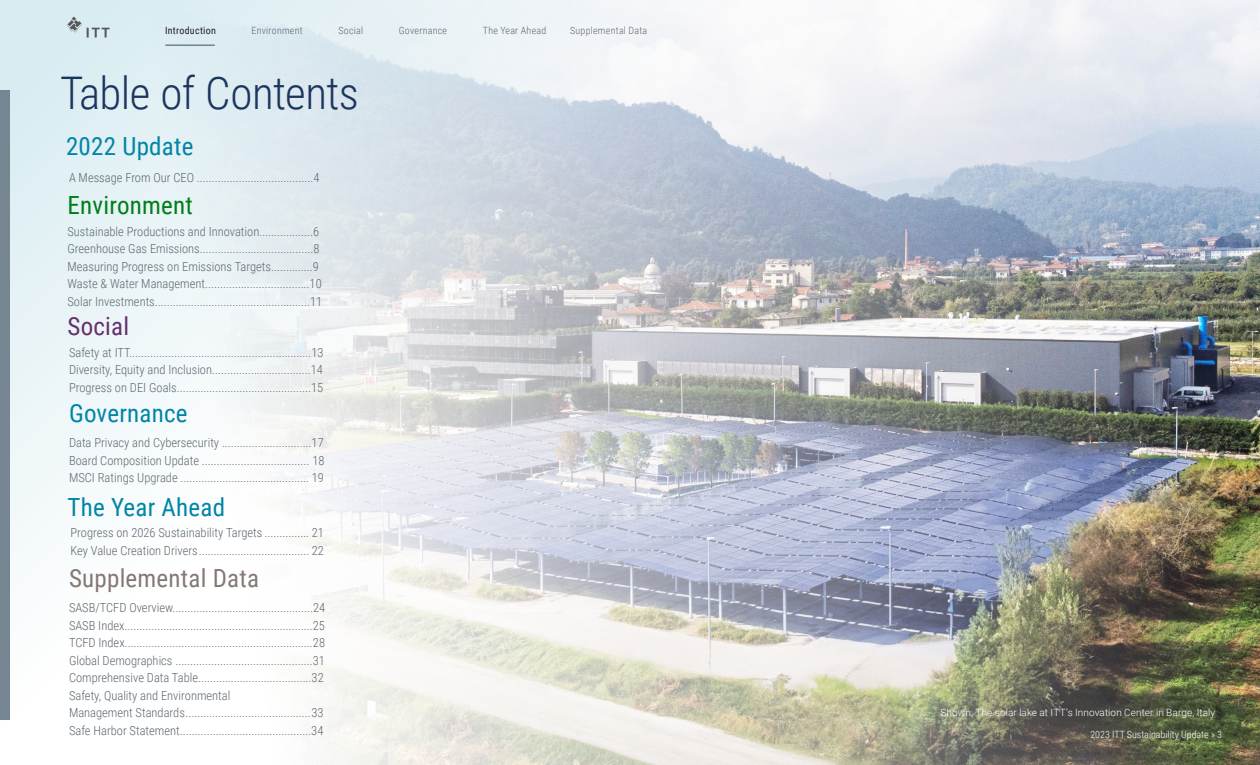
<style>
.page{position:relative;width:1260px;height:765px;background:#fff}
.page>*{position:absolute;margin:0;border:0;box-sizing:border-box;transform-origin:0 0}
._2H{font:300 45px "Roboto Condensed";letter-spacing:-.015em;color:#1c355e}
.t1{font:25px "Roboto Condensed";letter-spacing:.01em;color:#0084a7}
.t2{font:25px "Roboto Condensed";letter-spacing:.01em;color:#857874}
.t3{font:25px "Roboto Condensed";letter-spacing:.01em;color:#007d19}
.t4{font:25px "Roboto Condensed";letter-spacing:.01em;color:#642f6c}
.t5{font:300 12.5px "Roboto Condensed";color:#5b6770}
.t6{font:300 10px "Roboto Condensed";letter-spacing:.025em;color:#5b6770}
.Pull_Quote_14_5pt{font:300 10px "Roboto";letter-spacing:.01em;color:#fff}
.t7{font:300 10px "Roboto Condensed";color:#fff}
.t8{font:10px "Roboto Condensed";letter-spacing:.03em;color:#231f20}
</style>
<div class="page">
<img style="left:0;top:0;width:1260px;height:765px">
<div style="left:0;top:90px;width:9px;height:630px;background:#758592"></div>
<svg style="left:87px;top:28px;width:23px;height:10px"></svg>
<svg style="left:68px;top:17px;width:13px;height:16px"></svg>
<hr style="left:165px;top:44px;width:50px;height:2px;background:#758592">
<p class="t8" style="left:165px;top:23px;width:52px">Introduction</p>
<p class="t6" style="left:251px;top:23px;width:53px">Environment</p>
<p class="t6" style="left:338px;top:23px;width:26px">Social</p>
<p class="t6" style="left:399px;top:23px;width:50px">Governance</p>
<p class="t6" style="left:483px;top:23px;width:65px">The Year Ahead</p>
<p class="t6" style="left:570px;top:23px;width:79px">Supplemental Data</p>
<p class="_2H" style="left:60px;top:61px;width:300px">Table of Contents</p>
<p class="t1" style="left:66px;top:129px;width:129px">2022 Update</p>
<p class="t5" style="left:69px;top:169px;width:252px">A Message From Our CEO .......................................4</p>
<p class="t3" style="left:68px;top:187px;width:127px">Environment</p>
<p class="t5" style="left:68px;top:222px;width:253px">Sustainable Productions and Innovation..................6</p>
<p class="t5" style="left:68px;top:240px;width:253px">Greenhouse Gas Emissions......................................8</p>
<p class="t5" style="left:68px;top:257px;width:253px">Measuring Progress on Emissions Targets..............9</p>
<p class="t5" style="left:68px;top:275px;width:256px">Waste &amp; Water Management...................................10</p>
<p class="t5" style="left:68px;top:292px;width:256px">Solar Investments....................................................11</p>
<p class="t4" style="left:68px;top:309px;width:63px">Social</p>
<p class="t5" style="left:69px;top:344px;width:256px">Safety at ITT.............................................................13</p>
<p class="t5" style="left:69px;top:361px;width:255px">Diversity, Equity and Inclusion.................................14</p>
<p class="t5" style="left:69px;top:379px;width:256px">Progress on DEI Goals.............................................15</p>
<p class="t1" style="left:69px;top:395px;width:120px">Governance</p>
<p class="t5" style="left:69px;top:434px;width:256px">Data Privacy and Cybersecurity ..............................17</p>
<p class="t5" style="left:69px;top:452px;width:257px">Board Composition Update .................................... 18</p>
<p class="t5" style="left:69px;top:469px;width:257px">MSCI Ratings Upgrade ........................................... 19</p>
<p class="t1" style="left:68px;top:490px;width:159px">The Year Ahead</p>
<p class="t5" style="left:71px;top:524px;width:255px">Progress on 2026 Sustainability Targets ............... 21</p>
<p class="t5" style="left:71px;top:541px;width:255px">Key Value Creation Drivers..................................... 22</p>
<p class="t2" style="left:69px;top:560px;width:192px">Supplemental Data</p>
<p class="t5" style="left:69px;top:599px;width:258px">SASB/TCFD Overview...............................................24</p>
<p class="t5" style="left:69px;top:617px;width:257px">SASB Index...............................................................25</p>
<p class="t5" style="left:69px;top:634px;width:258px">TCFD Index...............................................................28</p>
<p class="t5" style="left:69px;top:652px;width:257px">Global Demographics ..............................................31</p>
<p class="t5" style="left:69px;top:669px;width:256px">Comprehensive Data Table......................................32</p>
<p class="t5" style="left:69px;top:687px;width:163px">Safety, Quality and Environmental</p>
<p class="t5" style="left:69px;top:704px;width:256px">Management Standards..........................................33</p>
<p class="t5" style="left:69px;top:722px;width:256px">Safe Harbor Statement............................................34</p>
<p class="Pull_Quote_14_5pt" style="left:941px;top:705px;width:276px">Shown: The solar lake at ITT’s Innovation Center in Barge, Italy</p>
<p class="t7" style="left:1090px;top:727px;width:133px">2023 ITT Sustainability Update » 3</p>
</div>
